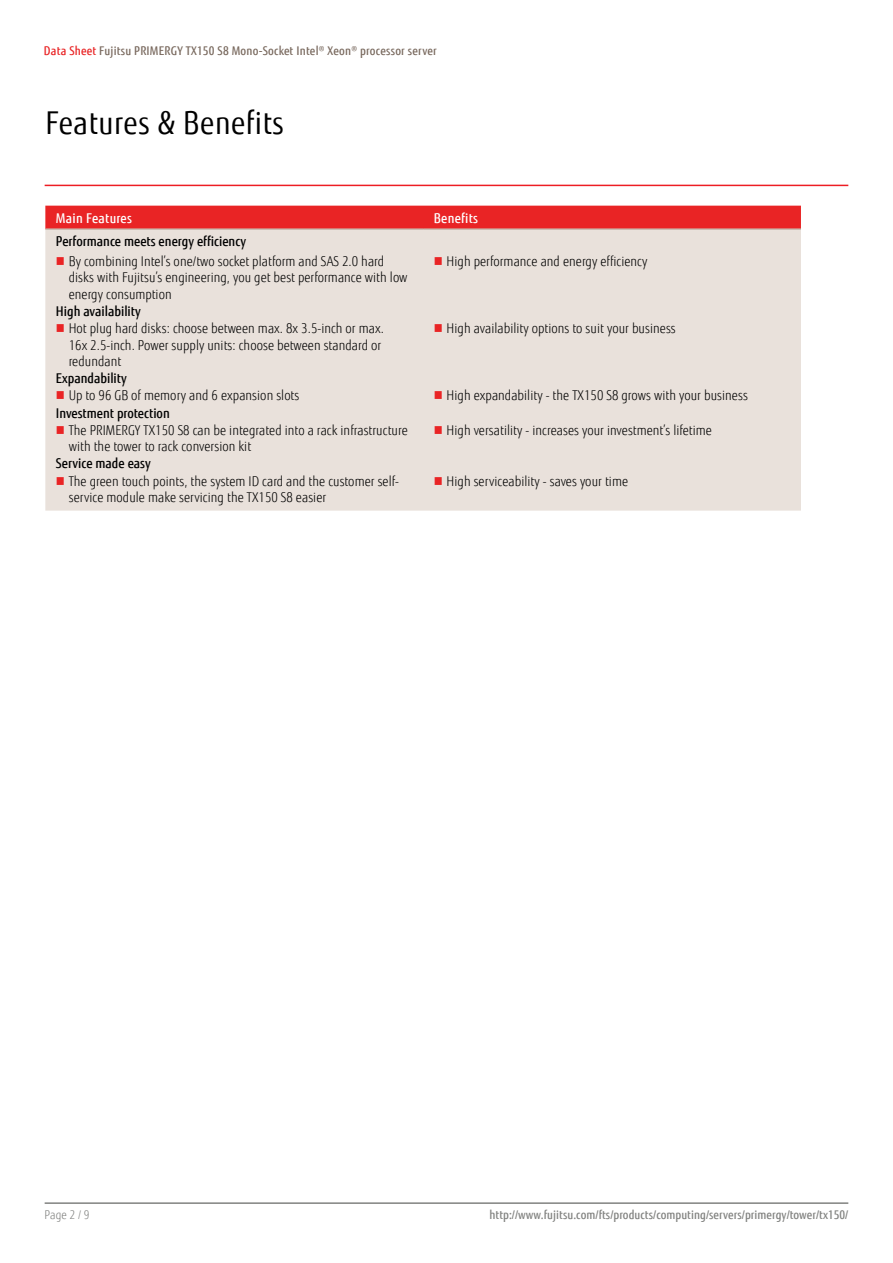
<style>
.page{position:relative;width:893px;height:1263px;background:#fff}
.page>*{position:absolute;margin:0;border:0;box-sizing:border-box;transform-origin:0 0}
.t1{font:31.5px "Fujitsu Sans";letter-spacing:.02em;color:#000;scale:.9 1}
.t2{font:300 13.5px/16.5px "Fujitsu Sans";letter-spacing:.005em;color:#000;scale:.9 1}
.t3{font:500 13.5px "Fujitsu Sans";color:#000;scale:.9 1}
.t4{font:500 13.5px "Fujitsu Sans";letter-spacing:.02em;color:#fff;scale:.9 1}
.t5{font:500 12px "Fujitsu Sans";letter-spacing:.005em;color:#818280;scale:.9 1}
.t6{font:500 12px "Fujitsu Sans";letter-spacing:.02em;color:#79695e;scale:.9 1}
.t7{font:300 12px "Fujitsu Sans";color:#818280;scale:.9 1}
.s1{color:#e92425}
.s2{font-weight:300}
</style>
<div class="page">
<hr style="left:45px;top:1202px;width:803px;height:2px;background:#818280">
<div style="left:45px;top:206px;width:756px;height:22px;background:#e92425"></div>
<div style="left:45px;top:230px;width:756px;height:281px;background:#e9e1db"></div>
<hr style="left:45px;top:228px;width:378px;height:2px;background:#c9bbb0">
<hr style="left:423px;top:228px;width:378px;height:2px;background:#c9bbb0">
<hr style="left:45px;top:185px;width:803px;height:1px;background:#ed1d24">
<svg style="left:57px;top:257px;width:7px;height:8px"></svg>
<svg style="left:435px;top:257px;width:7px;height:8px"></svg>
<svg style="left:57px;top:324px;width:7px;height:8px"></svg>
<svg style="left:435px;top:324px;width:7px;height:8px"></svg>
<svg style="left:57px;top:391px;width:7px;height:8px"></svg>
<svg style="left:435px;top:391px;width:7px;height:8px"></svg>
<svg style="left:57px;top:426px;width:7px;height:8px"></svg>
<svg style="left:435px;top:426px;width:7px;height:8px"></svg>
<svg style="left:57px;top:477px;width:7px;height:8px"></svg>
<svg style="left:435px;top:477px;width:7px;height:8px"></svg>
<p class="t6" style="left:44px;top:43px;width:438px"><span class="s1">Data Sheet</span> Fujitsu PRIMERGY TX150 S8 Mono-Socket Intel<span class="s2">®</span> Xeon<span class="s2">®</span> processor server</p>
<h1 class="t1" style="left:45px;top:104px;width:267px">Features &amp; Benefits</h1>
<p class="t4" style="left:56px;top:210px;width:86px">Main Features</p>
<p class="t4" style="left:434px;top:210px;width:51px">Benefits</p>
<p class="t3" style="left:56px;top:233px;width:213px">Performance meets energy efficiency</p>
<p class="t2" style="left:69px;top:253px;width:378px">By combining Intel’s one/two socket platform and SAS 2.0 hard disks with Fujitsu’s engineering, you get best performance with low energy consumption</p>
<p class="t2" style="left:447px;top:253px;width:225px">High performance and energy efficiency</p>
<p class="t3" style="left:56px;top:303px;width:96px">High availability</p>
<p class="t2" style="left:69px;top:320px;width:352px">Hot plug hard disks: choose between max. 8x 3.5-inch or max.<br>16x 2.5-inch. Power supply units: choose between standard or redundant</p>
<p class="t2" style="left:447px;top:320px;width:256px">High availability options to suit your business</p>
<p class="t3" style="left:56px;top:370px;width:80px">Expandability</p>
<p class="t2" style="left:69px;top:388px;width:258px">Up to 96 GB of memory and 6 expansion slots</p>
<p class="t2" style="left:447px;top:388px;width:336px">High expandability - the TX150 S8 grows with your business</p>
<p class="t3" style="left:56px;top:404px;width:128px">Investment protection</p>
<p class="t2" style="left:69px;top:422px;width:378px">The PRIMERGY TX150 S8 can be integrated into a rack infrastructure with the tower to rack conversion kit</p>
<p class="t2" style="left:447px;top:422px;width:296px">High versatility - increases your investment’s lifetime</p>
<p class="t3" style="left:56px;top:455px;width:107px">Service made easy</p>
<p class="t2" style="left:69px;top:473px;width:369px">The green touch points, the system ID card and the customer self&shy;service module make servicing the TX150 S8 easier</p>
<p class="t2" style="left:447px;top:473px;width:203px">High serviceability - saves your time</p>
<p class="t7" style="left:45px;top:1208px;width:51px">Page 2 / 9</p>
<p class="t5" style="left:489px;top:1208px;width:400px">http://www.fujitsu.com/fts/products/computing/servers/primergy/tower/tx150/</p>
</div>
